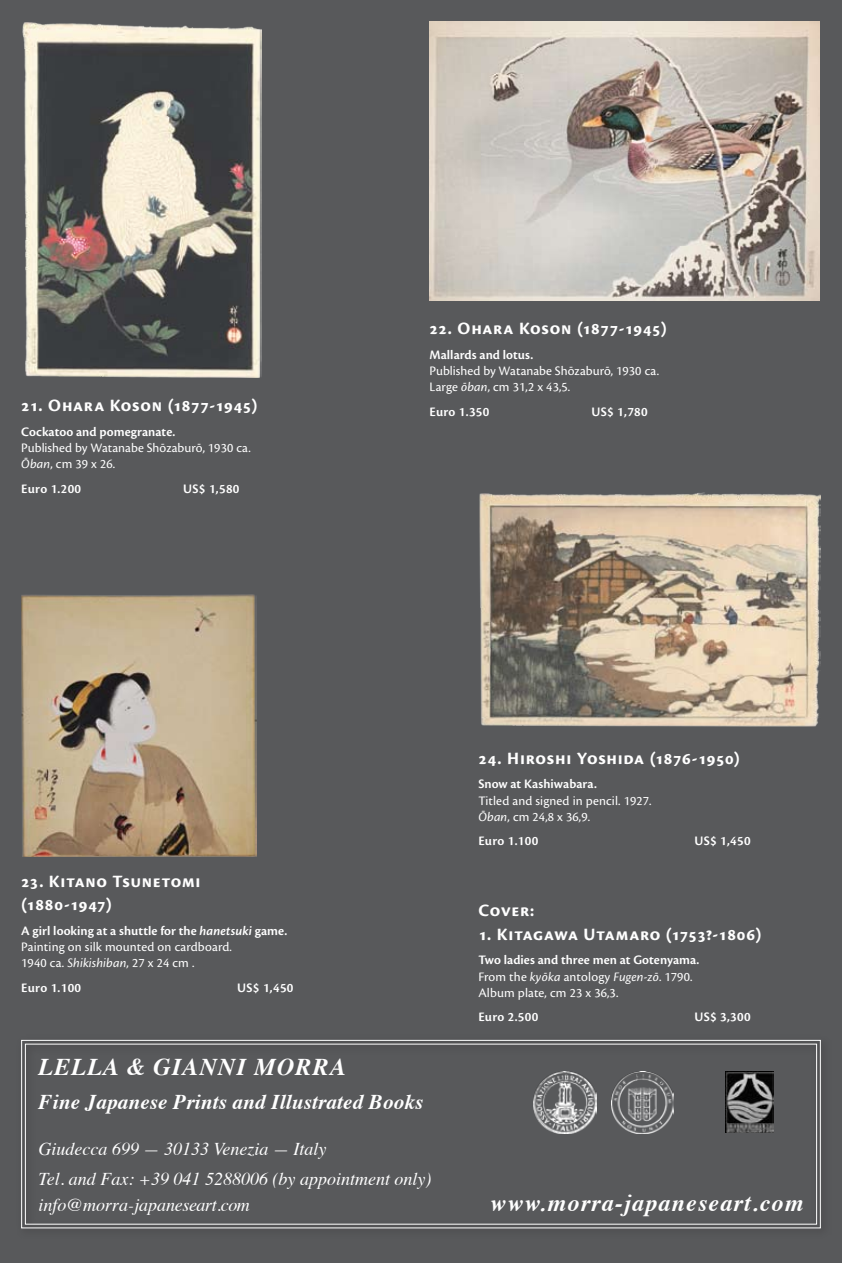
<style>
.page{position:relative;width:842px;height:1263px;background:#58595b}
.page>*{position:absolute;margin:0;border:0;box-sizing:border-box;transform-origin:0 0}
.t1{font:italic 700 24px "Times";letter-spacing:.05em;color:#fff}
.t2{font:italic 700 21px "Times";letter-spacing:.01em;color:#fff}
.t3{font:700 18px/23.4px "Cronos Pro";letter-spacing:.035em;color:#fff}
.t4{font:italic 18px/29.7px "Times";color:#fff}
.t5{font:13.5px/16.2px "Cronos Pro";letter-spacing:.01em;color:#fff}
.t6{font:600 13.5px "Cronos Pro";letter-spacing:.01em;color:#fff}
.s1{font-style:italic}
.s2{font-weight:600}
.s3{font-weight:600;font-style:italic}
</style>
<div class="page">
<svg style="left:21px;top:1039px;width:800px;height:190px"></svg>
<svg style="left:25px;top:1043px;width:792px;height:182px"></svg>
<img style="left:534px;top:1072px;width:62px;height:62px">
<img style="left:725px;top:1071px;width:49px;height:61px">
<img style="left:611px;top:1072px;width:63px;height:62px">
<img style="left:22px;top:22px;width:240px;height:356px">
<img style="left:479px;top:493px;width:342px;height:234px">
<img style="left:21px;top:594px;width:235px;height:262px">
<img style="left:429px;top:21px;width:391px;height:279px">
<h3 class="t3" style="left:21px;top:394px;width:238px">21. Ohara Koson (1877-1945)</h3>
<p class="t6" style="left:21px;top:424px;width:156px">Cockatoo and pomegranate.</p>
<p class="t5" style="left:21px;top:440px;width:231px">Published by Watanabe Shōzaburō, 1930 ca.<br><span class="s1">Ōban</span>, cm 39 x 26.</p>
<p class="t6" style="left:21px;top:481px;width:61px">Euro 1.200</p>
<p class="t6" style="left:183px;top:481px;width:58px">US$ 1,580</p>
<h3 class="t3" style="left:21px;top:870px;width:181px">23. Kitano Tsunetomi (1880-1947)</h3>
<p class="t5" style="left:21px;top:922px;width:268px"><span class="s2">A girl looking at a shuttle for the</span> <span class="s3">hanetsuki</span> <span class="s2">game.<br></span>Painting on silk mounted on cardboard.<br>1940 ca. <span class="s1">Shikishiban</span>, 27 x 24 cm .</p>
<p class="t6" style="left:21px;top:980px;width:61px">Euro 1.100</p>
<p class="t6" style="left:237px;top:980px;width:58px">US$ 1,450</p>
<h3 class="t3" style="left:429px;top:317px;width:239px">22. Ohara Koson (1877-1945)</h3>
<p class="t6" style="left:429px;top:347px;width:105px">Mallards and lotus.</p>
<p class="t5" style="left:429px;top:363px;width:231px">Published by Watanabe Shōzaburō, 1930 ca.<br>Large <span class="s1">ōban</span>, cm 31,2 x 43,5.</p>
<p class="t6" style="left:429px;top:404px;width:61px">Euro 1.350</p>
<p class="t6" style="left:591px;top:404px;width:58px">US$ 1,780</p>
<h3 class="t3" style="left:478px;top:747px;width:263px">24. Hiroshi Yoshida (1876-1950)</h3>
<p class="t6" style="left:478px;top:776px;width:120px">Snow at Kashiwabara.</p>
<p class="t5" style="left:478px;top:792px;width:175px">Titled and signed in pencil. 1927.<br><span class="s1">Ōban</span>, cm 24,8 x 36,9.</p>
<p class="t6" style="left:478px;top:833px;width:61px">Euro 1.100</p>
<p class="t6" style="left:694px;top:833px;width:58px">US$ 1,450</p>
<h3 class="t3" style="left:478px;top:899px;width:57px">Cover:</h3>
<h3 class="t3" style="left:478px;top:922px;width:285px">1. Kitagawa Utamaro (1753?-1806)</h3>
<p class="t5" style="left:478px;top:952px;width:223px"><span class="s2">Two ladies and three men at Gotenyama.<br></span>From the <span class="s1">kyōka</span> antology <span class="s1">Fugen-zō</span>. 1790.<br>Album plate, cm 23 x 36,3.</p>
<p class="t6" style="left:478px;top:1009px;width:61px">Euro 2.500</p>
<p class="t6" style="left:694px;top:1009px;width:58px">US$ 3,300</p>
<h1 class="t1" style="left:39px;top:1045px;width:309px">Lella &amp; Gianni Morra</h1>
<h2 class="t2" style="left:39px;top:1082px;width:386px">Fine Japanese Prints and Illustrated Books</h2>
<h3 class="t4" style="left:39px;top:1133px;width:394px">Giudecca 699 — 30133 Venezia — Italy<br>Tel. and Fax: +39 041 5288006 (by appointment only)</h3>
<h3 class="t4" style="left:39px;top:1189px;width:213px">info@morra-japaneseart.com</h3>
<h1 class="t1" style="left:490px;top:1180px;width:315px">www.morra-japaneseart.com</h1>
</div>
